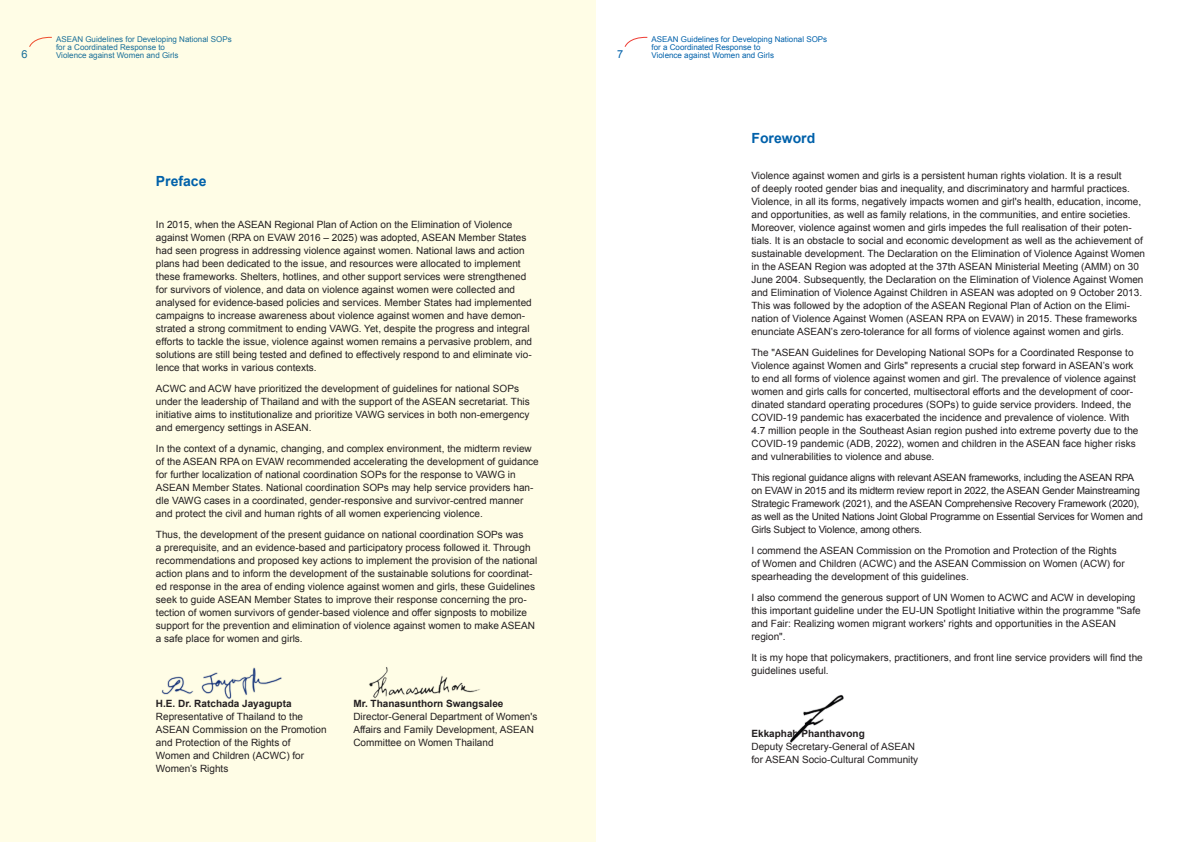
<style>
.page{position:relative;width:1191px;height:842px;background:#fff}
.page>*{position:absolute;margin:0;border:0;box-sizing:border-box;transform-origin:0 0}
.Heading_2{font:700 14px "Arial";color:#0161aa}
.t1{font:11px "Arial";color:#0161aa}
.t2{font:10px/13px "Arial";color:#231f20}
.t3{font:10px/13px "Arial";letter-spacing:-.02em;color:#231f20}
.t4{font:8px/8px "Arial";color:#0161aa}
.s1{font-weight:700}
</style>
<div class="page">
<svg style="left:624px;top:36px;width:24px;height:11px"></svg>
<div style="left:0;top:0;width:595px;height:842px;background:#fffde6"></div>
<img style="left:369px;top:667px;width:111px;height:32px">
<img style="left:161px;top:667px;width:121px;height:32px">
<img style="left:790px;top:695px;width:54px;height:48px">
<p class="t4" style="left:56px;top:35px;width:177px">ASEAN Guidelines for Developing National SOPs for a Coordinated Response to</p>
<p class="t1" style="left:22px;top:47px;width:8px">6</p>
<p class="t4" style="left:56px;top:51px;width:124px">Violence against Women and Girls</p>
<p class="Heading_2" style="left:156px;top:172px;width:52px">Preface</p>
<p class="t2" style="left:156px;top:218px;width:378px">In 2015, when the ASEAN Regional Plan of Action on the Elimination of Violence against Women (RPA on EVAW 2016 – 2025) was adopted, ASEAN Member States had seen progress in addressing violence against women. National laws and action plans had been dedicated to the issue, and resources were allocated to implement these frameworks. Shelters, hotlines, and other support services were strengthened for survivors of violence, and data on violence against women were collected and analysed for evidence-based policies and services. Member States had implemented campaigns to increase awareness about violence against women and have demon&shy;strated a strong commitment to ending VAWG. Yet, despite the progress and integral efforts to tackle the issue, violence against women remains a pervasive problem, and solutions are still being tested and defined to effectively respond to and eliminate vio&shy;lence that works in various contexts.</p>
<p class="t2" style="left:156px;top:382px;width:375px">ACWC and ACW have prioritized the development of guidelines for national SOPs under the leadership of Thailand and with the support of the ASEAN secretariat. This initiative aims to institutionalize and prioritize VAWG services in both non-emergency and emergency settings in ASEAN.</p>
<p class="t2" style="left:156px;top:442px;width:384px">In the context of a dynamic, changing, and complex environment, the midterm review of the ASEAN RPA on EVAW recommended accelerating the development of guidance for further localization of national coordination SOPs for the response to VAWG in ASEAN Member States. National coordination SOPs may help service providers han&shy;dle VAWG cases in a coordinated, gender-responsive and survivor-centred manner and protect the civil and human rights of all women experiencing violence.</p>
<p class="t2" style="left:156px;top:528px;width:383px">Thus, the development of the present guidance on national coordination SOPs was<br>a prerequisite, and an evidence-based and participatory process followed it. Through recommendations and proposed key actions to implement the provision of the national action plans and to inform the development of the sustainable solutions for coordinat&shy;ed response in the area of ending violence against women and girls, these Guidelines seek to guide ASEAN Member States to improve their response concerning the pro&shy;tection of women survivors of gender-based violence and offer signposts to mobilize support for the prevention and elimination of violence against women to make ASEAN a safe place for women and girls.</p>
<p class="t2" style="left:156px;top:697px;width:172px"><span class="s1">H.E. Dr. Ratchada Jayagupta<br></span>Representative of Thailand to the<br>ASEAN Commission on the Promotion and Protection of the Rights of<br>Women and Children (ACWC) for<br>Women’s Rights</p>
<p class="t2" style="left:353px;top:697px;width:186px"><span class="s1">Mr. Thanasunthorn Swangsalee </span>Director-General Department of Women's Affairs and Family Development, ASEAN Committee on Women Thailand</p>
<p class="t4" style="left:651px;top:35px;width:177px">ASEAN Guidelines for Developing National SOPs for a Coordinated Response to</p>
<p class="t1" style="left:617px;top:47px;width:8px">7</p>
<p class="t4" style="left:651px;top:51px;width:124px">Violence against Women and Girls</p>
<p class="Heading_2" style="left:751px;top:129px;width:65px">Foreword</p>
<p class="t2" style="left:751px;top:169px;width:395px">Violence against women and girls is a persistent human rights violation. It is a result<br>of deeply rooted gender bias and inequality, and discriminatory and harmful practices.<br>Violence, in all its forms, negatively impacts women and girl's health, education, income, and opportunities, as well as family relations, in the communities, and entire societies.<br>Moreover, violence against women and girls impedes the full realisation of their poten&shy;tials. It is an obstacle to social and economic development as well as the achievement of sustainable development. The Declaration on the Elimination of Violence Against Women in the ASEAN Region was adopted at the 37th ASEAN Ministerial Meeting (AMM) on 30<br>June 2004. Subsequently, the Declaration on the Elimination of Violence Against Women and Elimination of Violence Against Children in ASEAN was adopted on 9 October 2013.<br>This was followed by the adoption of the ASEAN Regional Plan of Action on the Elimi&shy;nation of Violence Against Women (ASEAN RPA on EVAW) in 2015. These frameworks enunciate ASEAN’s zero-tolerance for all forms of violence against women and girls.</p>
<p class="t2" style="left:751px;top:346px;width:388px">The "ASEAN Guidelines for Developing National SOPs for a Coordinated Response to Violence against Women and Girls" represents a crucial step forward in ASEAN’s work to end all forms of violence against women and girl. The prevalence of violence against women and girls calls for concerted, multisectoral efforts and the development of coor&shy;dinated standard operating procedures (SOPs) to guide service providers. Indeed, the COVID-19 pandemic has exacerbated the incidence and prevalence of violence. With 4.7 million people in the Southeast Asian region pushed into extreme poverty due to the COVID-19 pandemic (ADB, 2022), women and children in the ASEAN face higher risks and vulnerabilities to violence and abuse.</p>
<p class="t3" style="left:751px;top:471px;width:393px">This regional guidance aligns with relevant ASEAN frameworks, including the ASEAN RPA on EVAW in 2015 and its midterm review report in 2022, the ASEAN Gender Mainstreaming Strategic Framework (2021), and the ASEAN Comprehensive Recovery Framework (2020), as well as the United Nations Joint Global Programme on Essential Services for Women and Girls Subject to Violence, among others.</p>
<p class="t2" style="left:751px;top:544px;width:375px">I commend the ASEAN Commission on the Promotion and Protection of the Rights of Women and Children (ACWC) and the ASEAN Commission on Women (ACW) for spearheading the development of this guidelines.</p>
<p class="t2" style="left:751px;top:591px;width:391px">I also commend the generous support of UN Women to ACWC and ACW in developing this important guideline under the EU-UN Spotlight Initiative within the programme "Safe and Fair: Realizing women migrant workers' rights and opportunities in the ASEAN region".</p>
<p class="t2" style="left:751px;top:651px;width:393px">It is my hope that policymakers, practitioners, and front line service providers will find the guidelines useful.</p>
<p class="t2" style="left:751px;top:727px;width:168px"><span class="s1">Ekkaphab Phanthavong<br></span>Deputy Secretary-General of ASEAN for ASEAN Socio-Cultural Community</p>
</div>
